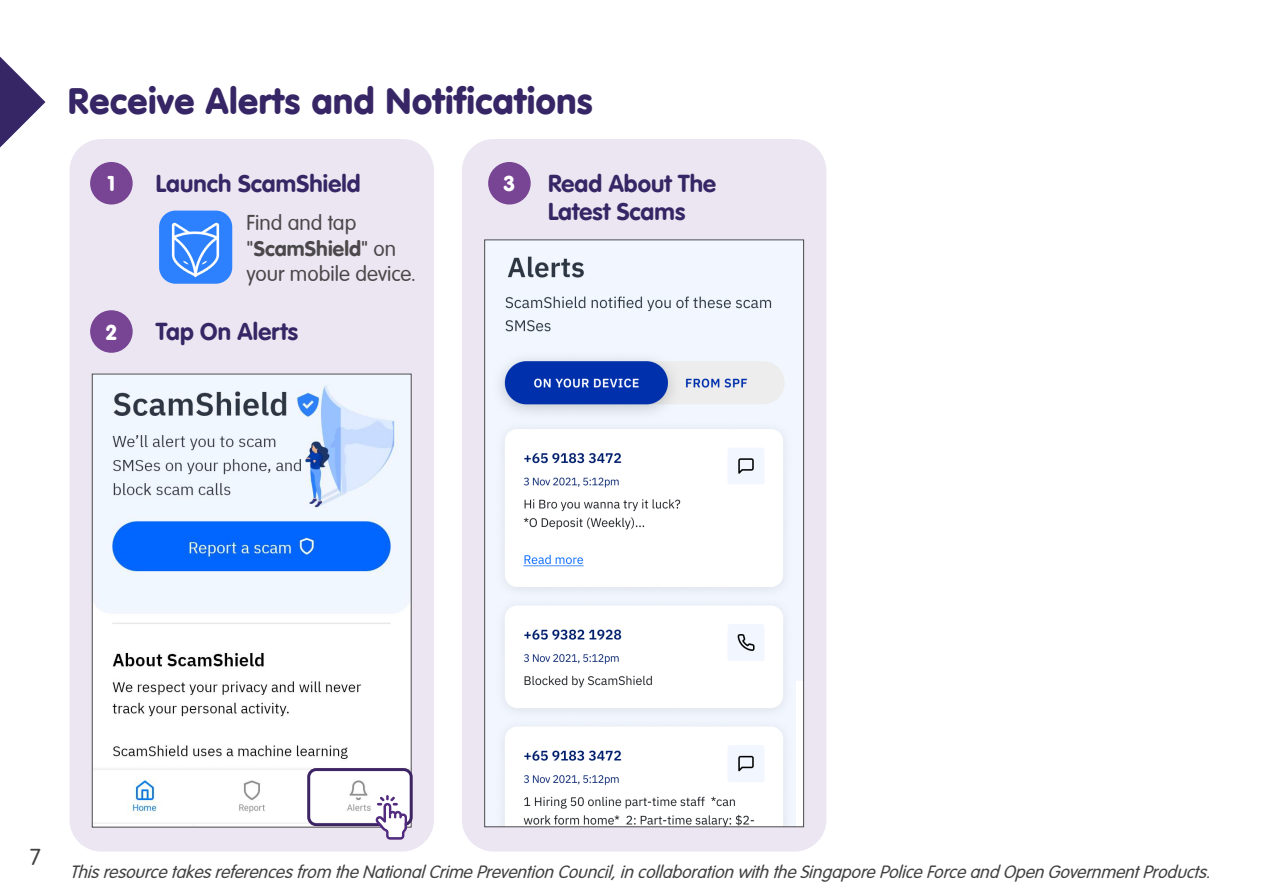
<style>
.page{position:relative;width:1263px;height:893px;background:#fff}
.page>*{position:absolute;margin:0;border:0;box-sizing:border-box;transform-origin:0 0}
.t1{font:900 36px "VAG Rounded Black S Si";letter-spacing:.02em;color:#372665}
.t2{font:24px/28.8px "VAG Rounded Bold";letter-spacing:.005em;color:#372665}
.t3{font:300 22.5px "VAG Rounded";color:#424042}
.t4{font:300 21px "VAG Rounded";color:#4a484b}
.t5{font:21px "VAG Rounded Bold";letter-spacing:.005em;color:#4a484b}
.t6{font:900 21px "VAG Rounded Black S Si";color:#fff}
.t7{font:italic 300 17.55px "VAG Rounded";color:#424142}
.s1{font-family:"VAG Rounded";font-weight:300}
</style>
<div class="page">
<svg style="left:462px;top:139px;width:364px;height:712px;background:#e9e4ef"></svg>
<div style="left:488px;top:162px;width:43px;height:42px;background:#784494;border-radius:50%"></div>
<div style="left:69px;top:139px;width:365px;height:712px;background:#ebe6f1;border-radius:32px"></div>
<div style="left:90px;top:162px;width:43px;height:42px;background:#784494;border-radius:50%"></div>
<img style="left:159px;top:211px;width:73px;height:73px">
<div style="left:90px;top:310px;width:43px;height:43px;background:#784494;border-radius:50%"></div>
<img style="left:486px;top:242px;width:316px;height:583px">
<div style="left:796px;top:682px;width:8px;height:145px;background:#fff"></div>
<img style="left:94px;top:376px;width:315px;height:449px">
<img style="left:94px;top:766px;width:315px;height:57px">
<div style="left:307px;top:768px;width:106px;height:58px;border:3px solid #3d2564;border-radius:8px"></div>
<svg style="left:375px;top:795px;width:32px;height:45px"></svg>
<svg style="left:0;top:56px;width:45px;height:92px"></svg>
<h1 class="t1" style="left:68px;top:79px;width:526px">Receive Alerts and Notifications</h1>
<p class="t6" style="left:108px;top:171px;width:8px">1</p>
<h2 class="t2" style="left:156px;top:168px;width:206px">Launch ScamShield</h2>
<p class="t4" style="left:246px;top:211px;width:111px">Find and tap</p>
<p class="t5" style="left:246px;top:236px;width:151px"><span class="s1">"</span>ScamShield<span class="s1">" on</span></p>
<p class="t4" style="left:246px;top:262px;width:171px">your mobile device.</p>
<p class="t6" style="left:106px;top:319px;width:12px">2</p>
<h2 class="t2" style="left:156px;top:317px;width:144px">Tap On Alerts</h2>
<p class="t6" style="left:504px;top:171px;width:12px">3</p>
<h2 class="t2" style="left:548px;top:168px;width:169px">Read About The<br>Latest Scams</h2>
<p class="t3" style="left:30px;top:845px;width:13px">7</p>
<p class="t7" style="left:70px;top:862px;width:1142px">This resource takes references from the National Crime Prevention Council, in collaboration with the Singapore Police Force and Open Government Products.</p>
</div>
